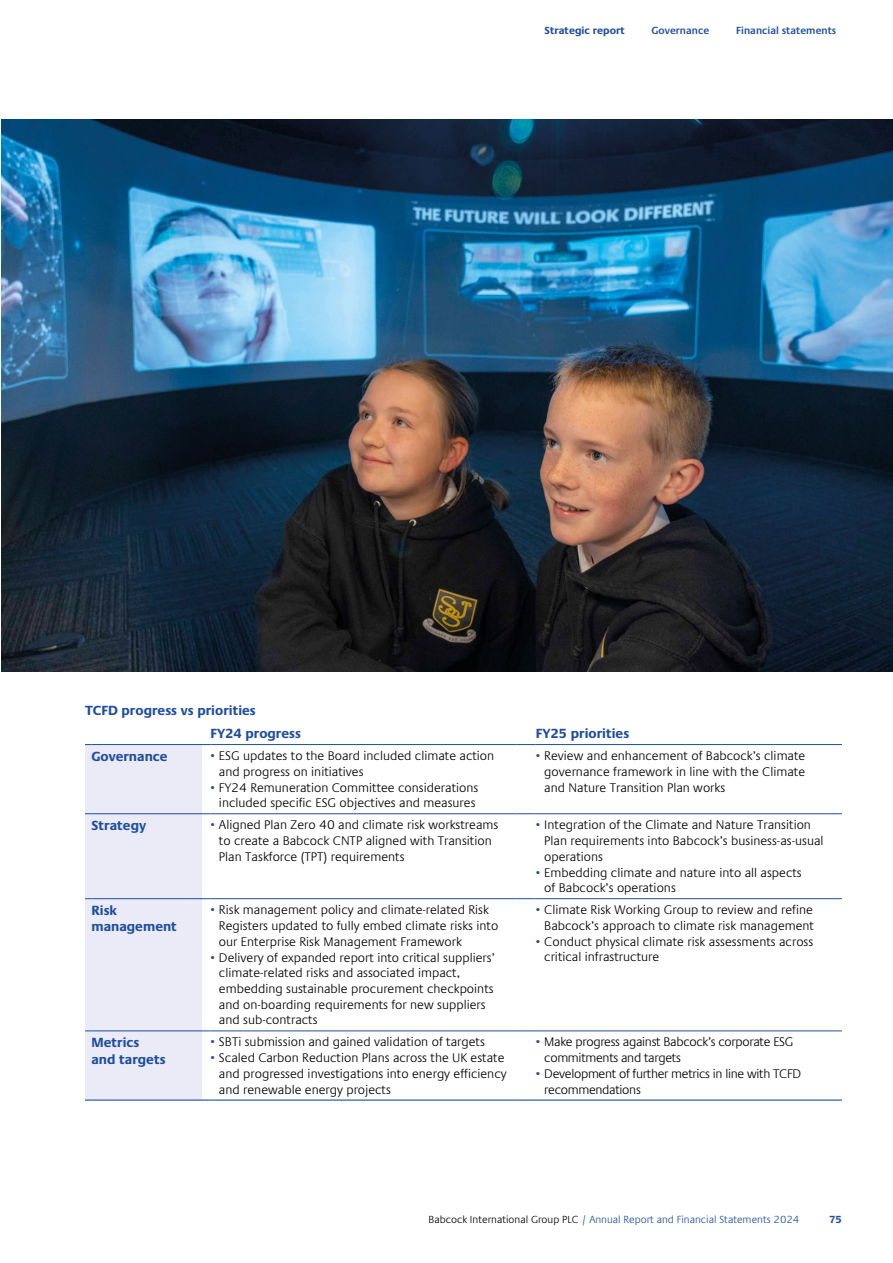
<style>
.page{position:relative;width:893px;height:1263px;background:#fff}
.page>*{position:absolute;margin:0;border:0;box-sizing:border-box;transform-origin:0 0}
.t1{font:700 13.5px/16.5px "Praxis Com";color:#1e4e9d}
.t2{font:300 12.75px/15.8px "Praxis Com";color:#000}
.t3{font:300 12.75px/15.8px "Praxis Com";letter-spacing:-.025em;color:#000}
.t4{font:300 10.5px "Praxis Com";color:#1e4e9d}
.t5{font:600 10.5px "Praxis Com";color:#1e4e9d}
.t6{font:700 10.5px "Praxis Com";color:#1e4e9d}
.s1{color:#1e4e9d}
.s2{color:#000}
</style>
<div class="page">
<hr style="left:210px;top:744px;width:307px;height:1px;background:#1e4e9d">
<svg style="left:517px;top:744px;width:19px;height:1px"></svg>
<hr style="left:536px;top:744px;width:306px;height:1px;background:#1e4e9d">
<hr style="left:210px;top:813px;width:307px;height:1px;background:#1e4e9d">
<svg style="left:517px;top:813px;width:19px;height:1px"></svg>
<hr style="left:536px;top:813px;width:306px;height:1px;background:#1e4e9d">
<hr style="left:210px;top:898px;width:307px;height:1px;background:#1e4e9d">
<svg style="left:517px;top:898px;width:19px;height:1px"></svg>
<hr style="left:536px;top:898px;width:306px;height:1px;background:#1e4e9d">
<svg style="left:85px;top:744px;width:125px;height:357px;background:#e8e9f6"></svg>
<hr style="left:210px;top:1031px;width:307px;height:1px;background:#1e4e9d">
<hr style="left:210px;top:1099px;width:307px;height:2px;background:#1e4e9d">
<svg style="left:517px;top:1031px;width:19px;height:1px"></svg>
<svg style="left:517px;top:1099px;width:19px;height:2px"></svg>
<hr style="left:536px;top:1031px;width:306px;height:1px;background:#1e4e9d">
<hr style="left:536px;top:1099px;width:306px;height:2px;background:#1e4e9d">
<img style="left:1px;top:119px;width:892px;height:552px">
<p class="t6" style="left:545px;top:24px;width:82px">Strategic report</p>
<p class="t5" style="left:651px;top:24px;width:59px">Governance</p>
<p class="t5" style="left:736px;top:24px;width:102px">Financial statements</p>
<p class="t1" style="left:210px;top:698px;width:92px;line-height:23.4px;text-indent:-125px">TCFD progress vs priorities<br>FY24 progress</p>
<p class="t1" style="left:91px;top:748px;width:78px">Governance</p>
<p class="t2" style="left:219px;top:748px;width:277px;text-indent:-9px"><span class="s1">•</span> ESG updates to the Board included climate action and progress on initiatives</p>
<p class="t2" style="left:210px;top:779px;width:269px;text-align:center"><span class="s1">•</span> FY24 Remuneration Committee considerations included specific ESG objectives and measures</p>
<p class="t1" style="left:536px;top:725px;width:95px">FY25 priorities</p>
<p class="t2" style="left:544px;top:748px;width:263px;text-align:justify;text-indent:-9px"><span class="s1">•</span> Review and enhancement of Babcock’s climate governance framework in line with the Climate and Nature Transition Plan works</p>
<p class="t1" style="left:91px;top:817px;width:56px">Strategy</p>
<p class="t2" style="left:219px;top:817px;width:281px;text-indent:-9px"><span class="s1">•</span> Aligned Plan Zero 40 and climate risk workstreams to create a Babcock CNTP aligned with Transition<br>Plan Taskforce (TPT) requirements</p>
<p class="t2" style="left:544px;top:817px;width:281px;text-indent:-9px"><span class="s1">•</span> Integration of the Climate and Nature Transition<br>Plan requirements into Babcock’s business-as-usual operations</p>
<p class="t2" style="left:544px;top:864px;width:259px;text-indent:-9px"><span class="s1">•</span> Embedding climate and nature into all aspects of Babcock’s operations</p>
<p class="t1" style="left:91px;top:902px;width:87px">Risk management</p>
<p class="t2" style="left:219px;top:902px;width:281px;text-indent:-9px"><span class="s1">•</span> Risk management policy and climate-related Risk<br>Registers updated to fully embed climate risks into our Enterprise Risk Management Framework</p>
<p class="t2" style="left:219px;top:949px;width:277px;text-indent:-9px"><span class="s1">•</span> Delivery of expanded report into critical suppliers’ climate-related risks and associated impact, embedding sustainable procurement checkpoints and on-boarding requirements for new suppliers and sub-contracts</p>
<p class="t2" style="left:536px;top:902px;width:280px;text-align:right"><span class="s1">•</span> Climate Risk Working Group to review and refine<br>Babcock’s approach to climate risk management</p>
<p class="t2" style="left:544px;top:934px;width:270px;text-indent:-9px"><span class="s1">•</span> Conduct physical climate risk assessments across critical infrastructure</p>
<p class="t1" style="left:91px;top:1034px;width:76px">Metrics and targets</p>
<p class="t2" style="left:210px;top:1034px;width:276px"><span class="s1">•</span> SBTi submission and gained validation of targets</p>
<p class="t2" style="left:219px;top:1050px;width:289px;text-indent:-9px"><span class="s1">•</span> Scaled Carbon Reduction Plans across the UK estate and progressed investigations into energy efficiency and renewable energy projects</p>
<p class="t3" style="left:544px;top:1034px;width:251px;text-indent:-9px"><span class="s1">•</span> Make progress against Babcock’s corporate ESG commitments and targets</p>
<p class="t3" style="left:544px;top:1066px;width:258px;text-indent:-9px"><span class="s1">•</span> Development of further metrics in line with TCFD recommendations</p>
<p class="t4" style="left:429px;top:1214px;width:372px"><span class="s2">Babcock International Group PLC</span> / Annual Report and Financial Statements 2024</p>
<p class="t6" style="left:829px;top:1213px;width:14px">75</p>
</div>
